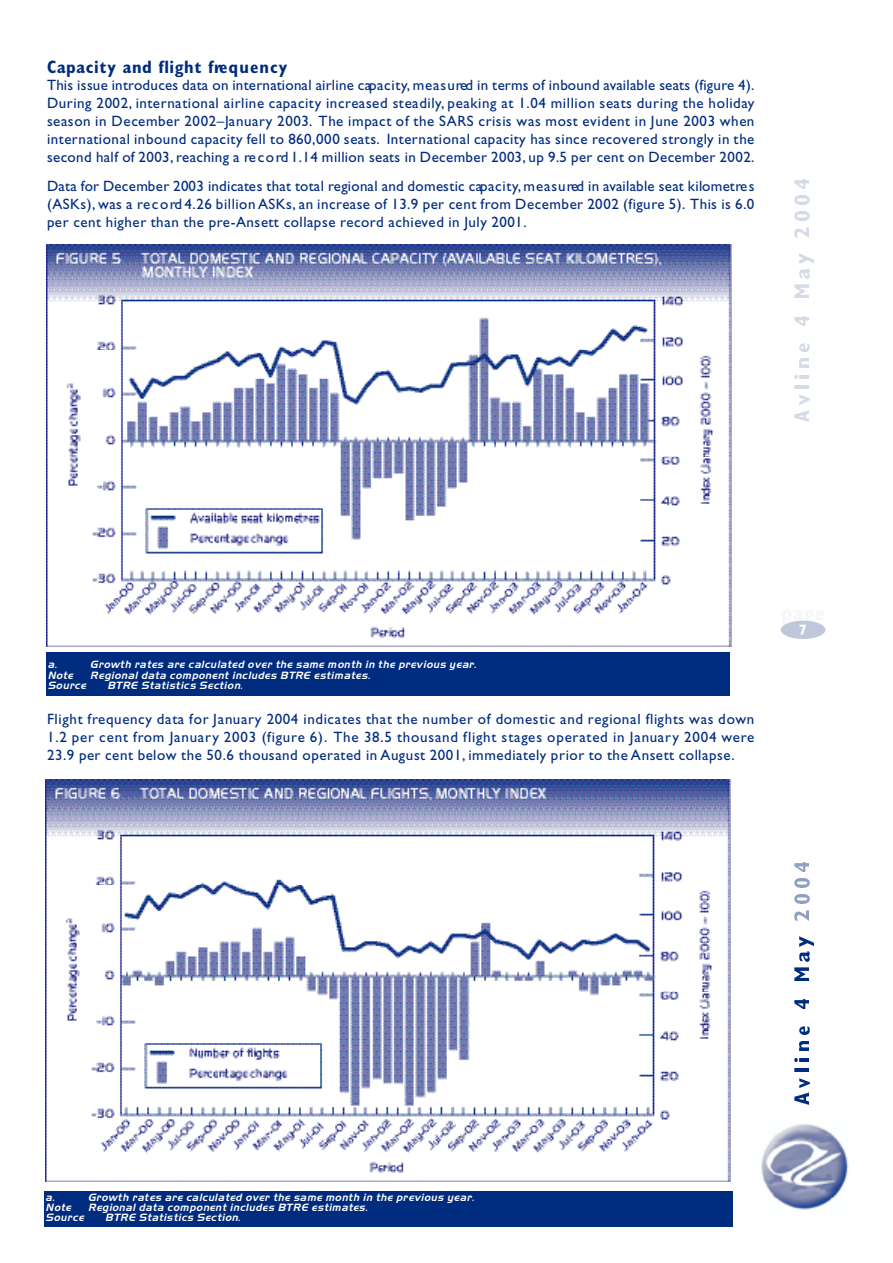
<style>
.page{position:relative;width:893px;height:1263px;background:#fff}
.page>*{position:absolute;margin:0;border:0;box-sizing:border-box;transform-origin:0 0}
.t1{font:700 condensed 18px "Gill Sans";letter-spacing:.04em;color:#002c7f}
.t2{font:15px/18px "Gill Sans";letter-spacing:.03em;color:#002c7f;text-align:justify}
.t3{font:700 condensed 15px "Gill Sans";color:#fff}
.t4{font:italic 10.5px "Slicker";color:#fff}
</style>
<div class="page">
<img style="left:761px;top:1124px;width:88px;height:86px">
<img style="left:794px;top:411px;width:14px;height:11px">
<img style="left:799px;top:395px;width:10px;height:10px">
<img style="left:794px;top:386px;width:14px;height:3px">
<img style="left:794px;top:375px;width:14px;height:3px">
<img style="left:799px;top:359px;width:9px;height:9px">
<img style="left:799px;top:343px;width:10px;height:9px">
<img style="left:794px;top:316px;width:14px;height:10px">
<img style="left:794px;top:284px;width:14px;height:13px">
<img style="left:799px;top:269px;width:10px;height:9px">
<img style="left:799px;top:254px;width:14px;height:10px">
<img style="left:794px;top:228px;width:14px;height:9px">
<img style="left:794px;top:211px;width:15px;height:10px">
<img style="left:794px;top:195px;width:15px;height:9px">
<img style="left:794px;top:179px;width:14px;height:10px">
<img style="left:794px;top:1093px;width:14px;height:11px">
<img style="left:799px;top:1078px;width:10px;height:10px">
<img style="left:794px;top:1068px;width:14px;height:4px">
<img style="left:794px;top:1058px;width:14px;height:3px">
<img style="left:799px;top:1041px;width:9px;height:9px">
<img style="left:799px;top:1026px;width:10px;height:9px">
<img style="left:794px;top:999px;width:14px;height:10px">
<img style="left:794px;top:968px;width:14px;height:13px">
<img style="left:799px;top:951px;width:10px;height:10px">
<img style="left:799px;top:937px;width:14px;height:10px">
<img style="left:794px;top:910px;width:14px;height:10px">
<img style="left:794px;top:894px;width:15px;height:10px">
<img style="left:794px;top:878px;width:15px;height:9px">
<img style="left:794px;top:862px;width:14px;height:10px">
<svg style="left:780px;top:621px;width:45px;height:18px"></svg>
<div style="left:46px;top:653px;width:684px;height:43px;background:#002c7f"></div>
<img style="left:47px;top:244px;width:684px;height:107px">
<img style="left:47px;top:351px;width:684px;height:295px">
<img style="left:46px;top:779px;width:684px;height:107px">
<img style="left:46px;top:886px;width:684px;height:295px">
<div style="left:44px;top:1191px;width:688px;height:36px;background:#002c7f"></div>
<p class="t1" style="left:47px;top:60px;width:242px">Capacity and flight fre q u e n c y</p>
<p class="t2" style="left:47px;top:78px;width:709px">This issue introduces data on international airline cap a c ity, m e a s u red in terms of inbound available seats (figure 4 ).<br>During 2002, international airline capacity increased steadily, peaking at 1.04 million seats during the holiday season in December 2002–Janu a ry 2003. The impact of the SARS crisis was most evident in June 2003 when international inbound capacity fell to 860,000 seats. International capacity has since re c ove red stro n g ly in the second half of 2003,reaching a re c o rd 1.14 million seats in December 2003, up 9.5 per cent on December 2002.</p>
<p class="t2" style="left:47px;top:178px;width:709px">Data for December 2003 indicates that total regional and domestic cap a c ity, m e a s u red in available seat kilometre s (A S K s ), was a re c o rd 4.26 billion A S K s , an increase of 13.9 per cent from December 2002 (figure 5 ). This is 6.0 per cent higher than the pre-Ansett collapse re c o rd achieved in Ju ly 2001.</p>
<p class="t4" style="left:48px;top:660px;width:13px">a.</p>
<p class="t4" style="left:90px;top:660px;width:389px">Growth rates are calculated over the same month in the previous year.</p>
<p class="t4" style="left:48px;top:670px;width:29px">N ote</p>
<p class="t4" style="left:90px;top:670px;width:283px">Regional data component includes BTRE estimates.</p>
<p class="t4" style="left:48px;top:681px;width:42px">Source</p>
<p class="t4" style="left:108px;top:681px;width:139px">BTRE Statistics Section.</p>
<p class="t2" style="left:47px;top:711px;width:709px">Flight frequency data for Janu a ry 2004 indicates that the number of domestic and regional flights was dow n 1 .2 per cent from Janu a ry 2003 (figure 6). The 38.5 thousand flight stages operated in Janu a ry 2004 we re 2 3 .9 per cent below the 50.6 thousand operated in August 2001, im m e d ia te ly prior to the Ansett collap s e.</p>
<p class="t3" style="left:799px;top:624px;width:9px">7</p>
<p class="t4" style="left:46px;top:1192px;width:13px">a.</p>
<p class="t4" style="left:88px;top:1192px;width:389px">Growth rates are calculated over the same month in the previous year.</p>
<p class="t4" style="left:46px;top:1203px;width:29px">N ote</p>
<p class="t4" style="left:88px;top:1203px;width:283px">Regional data component includes BTRE estimates.</p>
<p class="t4" style="left:46px;top:1213px;width:42px">Source</p>
<p class="t4" style="left:105px;top:1213px;width:139px">BTRE Statistics Section.</p>
</div>
